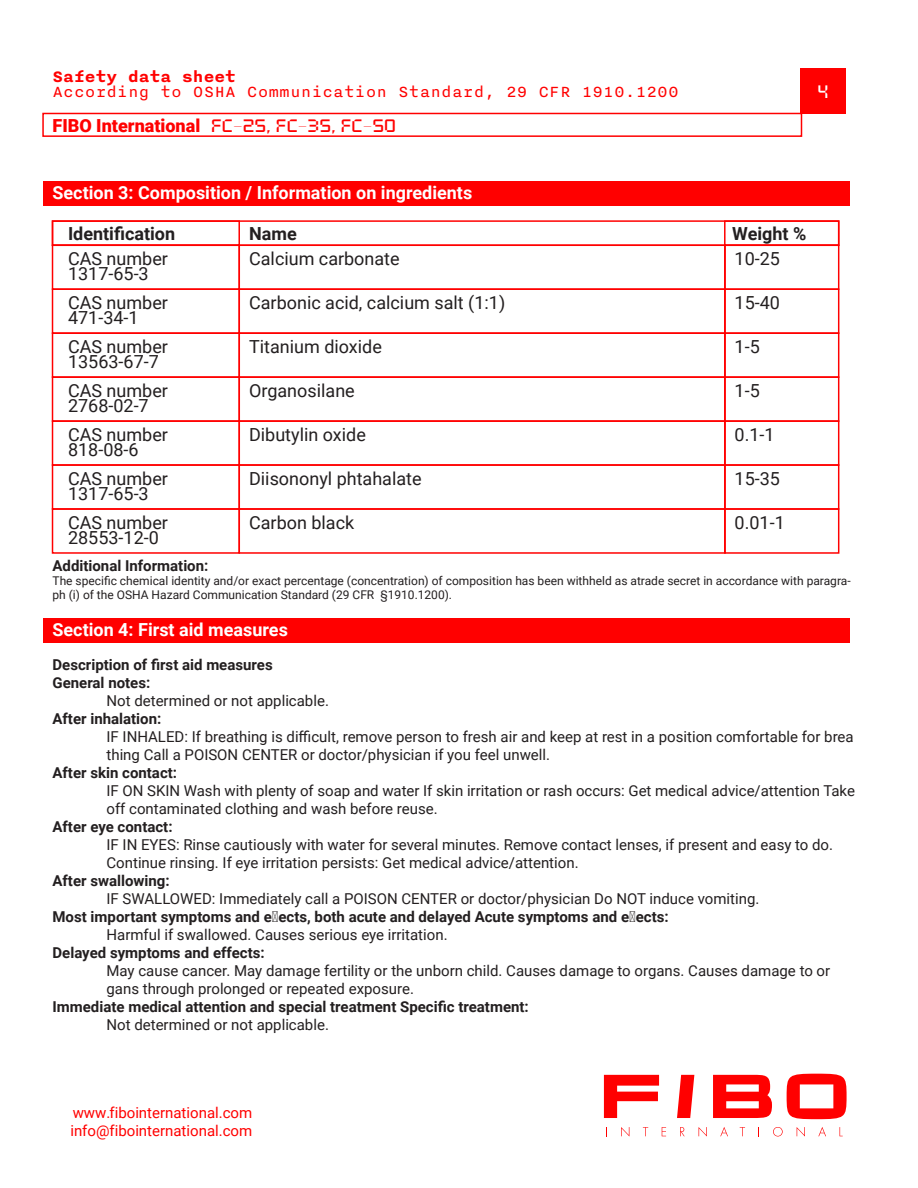
<style>
.page{position:relative;width:918px;height:1188px;background:#fff}
.page>*{position:absolute;margin:0;border:0;box-sizing:border-box;transform-origin:0 0}
.t1{font:18px "Roboto";color:#231f20}
.t2{font:700 18px "Roboto";color:#fff}
.t3{font:18px "Nitti";color:#f00}
.t4{font:900 18px "Roboto";color:#f00}
.t5{font:700 18px "Roboto";color:#231f20}
.t6{font:700 18px "Nitti";color:#f00}
.t7{font:18px "NEOPIXEL";color:#fff}
.t8{font:15px/18px "Roboto";color:#231f20}
.t9{font:700 15px "Roboto";color:#231f20}
.t10{font:15px/18px "Roboto";color:#f00}
.t11{font:12px/14.4px "Roboto";color:#231f20}
.s1{font-family:"NEOPIXEL";font-weight:400}
</style>
<div class="page">
<svg style="left:604px;top:1075px;width:55px;height:43px"></svg>
<svg style="left:677px;top:1075px;width:17px;height:43px"></svg>
<svg style="left:713px;top:1075px;width:59px;height:43px"></svg>
<svg style="left:787px;top:1074px;width:60px;height:45px"></svg>
<svg style="left:621px;top:1127px;width:8px;height:10px"></svg>
<svg style="left:643px;top:1127px;width:5px;height:9px"></svg>
<svg style="left:662px;top:1127px;width:4px;height:9px"></svg>
<svg style="left:680px;top:1127px;width:5px;height:9px"></svg>
<svg style="left:699px;top:1127px;width:8px;height:10px"></svg>
<svg style="left:720px;top:1127px;width:8px;height:9px"></svg>
<svg style="left:740px;top:1127px;width:5px;height:9px"></svg>
<svg style="left:773px;top:1127px;width:10px;height:9px"></svg>
<svg style="left:797px;top:1127px;width:8px;height:10px"></svg>
<svg style="left:818px;top:1127px;width:8px;height:9px"></svg>
<div style="left:800px;top:68px;width:46px;height:45px;background:#f00"></div>
<div style="left:42px;top:113px;width:760px;height:24px;border:2px solid #f00"></div>
<div style="left:43px;top:181px;width:806px;height:24px;background:#f00"></div>
<div style="left:43px;top:618px;width:806px;height:24px;background:#f00"></div>
<div style="left:52px;top:220px;width:787px;height:26px;border:2px solid #f00"></div>
<div style="left:52px;top:220px;width:188px;height:26px;border:2px solid #f00"></div>
<div style="left:52px;top:244px;width:188px;height:46px;border:2px solid #f00"></div>
<div style="left:239px;top:244px;width:487px;height:46px;border:2px solid #f00"></div>
<div style="left:52px;top:288px;width:188px;height:46px;border:2px solid #f00"></div>
<div style="left:724px;top:288px;width:115px;height:46px;border:2px solid #f00"></div>
<div style="left:239px;top:288px;width:487px;height:46px;border:2px solid #f00"></div>
<div style="left:52px;top:420px;width:188px;height:46px;border:2px solid #f00"></div>
<div style="left:724px;top:420px;width:115px;height:46px;border:2px solid #f00"></div>
<div style="left:239px;top:420px;width:487px;height:46px;border:2px solid #f00"></div>
<div style="left:52px;top:376px;width:188px;height:46px;border:2px solid #f00"></div>
<div style="left:724px;top:376px;width:115px;height:46px;border:2px solid #f00"></div>
<div style="left:239px;top:376px;width:487px;height:46px;border:2px solid #f00"></div>
<div style="left:52px;top:508px;width:188px;height:46px;border:2px solid #f00"></div>
<div style="left:724px;top:508px;width:115px;height:46px;border:2px solid #f00"></div>
<div style="left:239px;top:508px;width:487px;height:46px;border:2px solid #f00"></div>
<div style="left:724px;top:220px;width:115px;height:26px;border:2px solid #f00"></div>
<p class="t6" style="left:53px;top:66px;width:185px">Safety data sheet</p>
<p class="t3" style="left:53px;top:81px;width:628px">According to OSHA Communication Standard, 29 CFR 1910.1200</p>
<p class="t4" style="left:53px;top:113px;width:345px">FIBO International <span class="s1">FC-25, FC-35, FC-50</span></p>
<p class="t7" style="left:818px;top:82px;width:13px">4</p>
<p class="t2" style="left:53px;top:180px;width:421px">Section 3: Composition / Information on ingredients</p>
<p class="t5" style="left:68px;top:221px;width:109px">Identification</p>
<p class="t5" style="left:249px;top:221px;width:49px">Name</p>
<p class="t1" style="left:68px;top:246px;width:101px">CAS number</p>
<p class="t1" style="left:68px;top:261px;width:82px">1317-65-3</p>
<p class="t5" style="left:732px;top:221px;width:76px">Weight %</p>
<p class="t1" style="left:249px;top:246px;width:152px">Calcium carbonate</p>
<p class="t1" style="left:735px;top:246px;width:47px">10-25</p>
<p class="t1" style="left:249px;top:290px;width:258px">Carbonic acid, calcium salt (1:1)</p>
<p class="t1" style="left:735px;top:290px;width:47px">15-40</p>
<p class="t1" style="left:249px;top:334px;width:134px">Titanium dioxide</p>
<p class="t1" style="left:735px;top:334px;width:27px">1-5</p>
<p class="t1" style="left:249px;top:378px;width:107px">Organosilane</p>
<p class="t1" style="left:735px;top:378px;width:27px">1-5</p>
<p class="t1" style="left:249px;top:422px;width:118px">Dibutylin oxide</p>
<p class="t1" style="left:735px;top:422px;width:42px">0.1-1</p>
<p class="t1" style="left:249px;top:466px;width:174px">Diisononyl phtahalate</p>
<p class="t1" style="left:735px;top:466px;width:47px">15-35</p>
<p class="t1" style="left:249px;top:510px;width:107px">Carbon black</p>
<p class="t1" style="left:735px;top:510px;width:52px">0.01-1</p>
<p class="t1" style="left:68px;top:290px;width:101px">CAS number</p>
<p class="t1" style="left:68px;top:305px;width:72px">471-34-1</p>
<p class="t1" style="left:68px;top:334px;width:101px">CAS number</p>
<p class="t1" style="left:68px;top:349px;width:92px">13563-67-7</p>
<p class="t1" style="left:68px;top:378px;width:101px">CAS number</p>
<p class="t1" style="left:68px;top:393px;width:82px">2768-02-7</p>
<p class="t1" style="left:68px;top:422px;width:101px">CAS number</p>
<p class="t1" style="left:68px;top:437px;width:72px">818-08-6</p>
<p class="t1" style="left:68px;top:466px;width:101px">CAS number</p>
<p class="t1" style="left:68px;top:481px;width:82px">1317-65-3</p>
<p class="t1" style="left:68px;top:510px;width:101px">CAS number</p>
<p class="t1" style="left:68px;top:525px;width:92px">28553-12-0</p>
<p class="t9" style="left:53px;top:555px;width:157px">Additional Information:</p>
<p class="t11" style="left:53px;top:573px;width:800px">The specific chemical identity and/or exact percentage (concentration) of composition has been withheld as atrade secret in accordance with paragra&shy;ph (i) of the OSHA Hazard Communication Standard (29 CFR §1910.1200).</p>
<p class="t2" style="left:53px;top:617px;width:237px">Section 4: First aid measures</p>
<p class="t9" style="left:53px;top:654px;width:222px">Description of first aid measures</p>
<p class="t9" style="left:53px;top:672px;width:99px">General notes:</p>
<p class="t8" style="left:107px;top:691px;width:224px">Not determined or not applicable.</p>
<p class="t9" style="left:53px;top:708px;width:110px">After inhalation:</p>
<p class="t8" style="left:107px;top:727px;width:749px">IF INHALED: If breathing is difficult, remove person to fresh air and keep at rest in a position comfortable for brea thing Call a POISON CENTER or doctor/physician if you feel unwell.</p>
<p class="t9" style="left:53px;top:762px;width:126px">After skin contact:</p>
<p class="t8" style="left:107px;top:781px;width:750px">IF ON SKIN Wash with plenty of soap and water If skin irritation or rash occurs: Get medical advice/attention Take off contaminated clothing and wash before reuse.</p>
<p class="t9" style="left:53px;top:816px;width:122px">After eye contact:</p>
<p class="t8" style="left:107px;top:835px;width:728px">IF IN EYES: Rinse cautiously with water for several minutes. Remove contact lenses, if present and easy to do.<br>Continue rinsing. If eye irritation persists: Get medical advice/attention.</p>
<p class="t9" style="left:53px;top:870px;width:119px">After swallowing:</p>
<p class="t8" style="left:107px;top:889px;width:654px">IF SWALLOWED: Immediately call a POISON CENTER or doctor/physician Do NOT induce vomiting.</p>
<p class="t9" style="left:53px;top:906px;width:618px">Most important symptoms and effects, both acute and delayed Acute symptoms and effects:</p>
<p class="t8" style="left:107px;top:925px;width:343px">Harmful if swallowed. Causes serious eye irritation.</p>
<p class="t9" style="left:53px;top:942px;width:214px">Delayed symptoms and effects:</p>
<p class="t8" style="left:107px;top:961px;width:725px">May cause cancer. May damage fertility or the unborn child. Causes damage to organs. Causes damage to or gans through prolonged or repeated exposure.</p>
<p class="t9" style="left:53px;top:996px;width:478px">Immediate medical attention and special treatment Specific treatment:</p>
<p class="t8" style="left:107px;top:1015px;width:224px">Not determined or not applicable.</p>
<p class="t10" style="left:70px;top:1103px;width:183px">www.fibointernational.com info@fibointernational.com</p>
</div>
